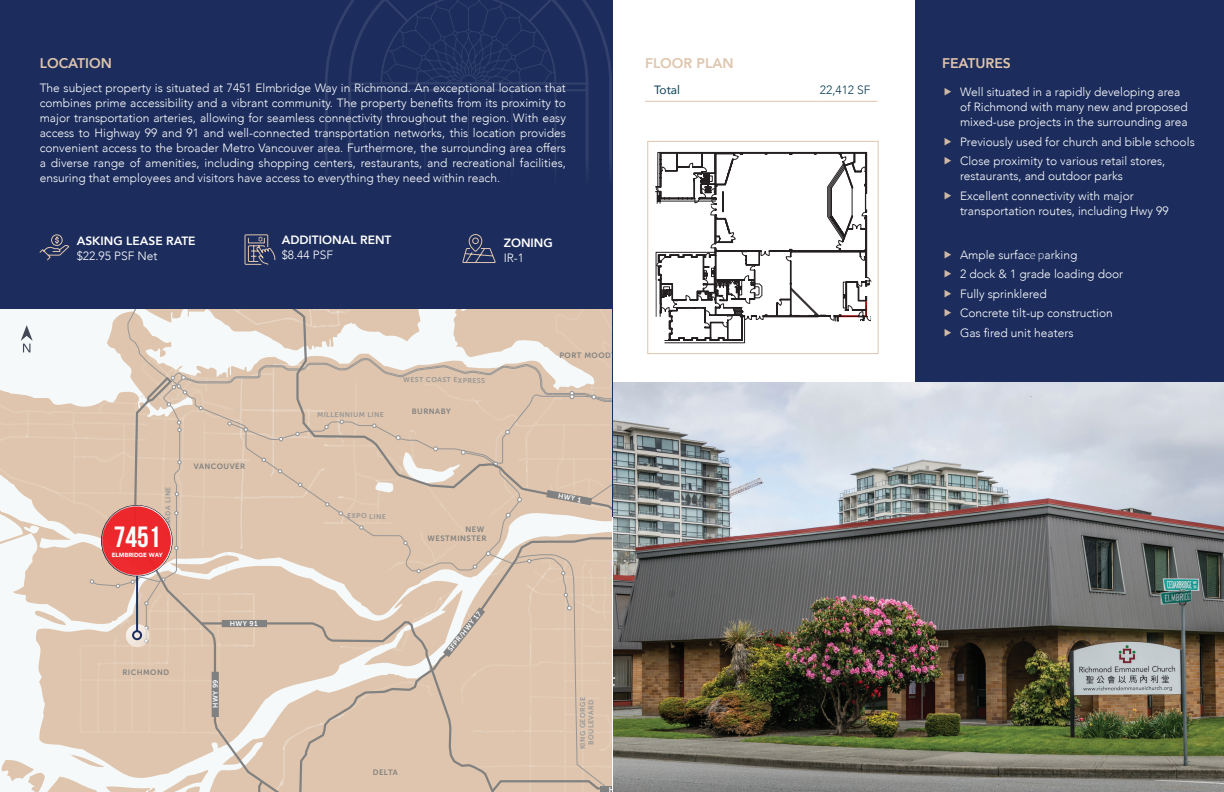
<style>
.page{position:relative;width:1224px;height:792px;background:#fff}
.page>*{position:absolute;margin:0;border:0;box-sizing:border-box;transform-origin:0 0}
.t1{font:700 40.2px "Bebas Neue";color:#fff}
.t2{font:700 29.3px "Bebas Neue";color:#fff}
.t3{font:800 14px "Avenir";color:#dfc5ad}
.t4{font:300 12px/15px "Avenir";color:#fff}
.t5{font:800 12px "Avenir";color:#fff}
.t6{font:300 12px "Avenir";color:#093d50}
.t7{font:12px "Avenir";color:#093d50}
.t8{font:7.8px/9.3px "Museo Sans 700";letter-spacing:.055em;color:#808180;text-align:right}
.t9{font:7px/8.4px "Museo Sans 700";letter-spacing:.055em;color:#969696;text-align:center}
.t10{font:7px "Museo Sans 700";letter-spacing:.055em;color:#fff}
.t11{font:900 6px "Avenir";color:#fff}
.s1{font-family:"Source Sans Pro"}
</style>
<div class="page">
<div style="left:0;top:0;width:613px;height:310px;background:#1c2d5d"></div>
<div style="left:916px;top:0;width:308px;height:396px;background:#1c2d5d"></div>
<svg style="left:325px;top:0;width:287px;height:171px"></svg>
<div style="left:0;top:192px;width:613px;height:325px;background:#1c2d5d"></div>
<svg style="left:39px;top:234px;width:31px;height:27px"></svg>
<svg style="left:244px;top:234px;width:32px;height:31px"></svg>
<hr style="left:645px;top:101px;width:175px;height:1px;background:#dfc5ad">
<hr style="left:820px;top:101px;width:58px;height:1px;background:#dfc5ad">
<div style="left:469px;top:234px;width:13px;height:18px;border:1px solid #dfc5ad;border-radius:6px"></div>
<div style="left:472px;top:238px;width:7px;height:6px;border:1px solid #dfc5ad;border-radius:50%"></div>
<svg style="left:462px;top:248px;width:34px;height:15px"></svg>
<div style="left:647px;top:141px;width:232px;height:213px;border:1px solid #dfc5ad"></div>
<svg style="left:657px;top:152px;width:215px;height:192px"></svg>
<svg style="left:656px;top:155px;width:214px;height:185px"></svg>
<svg style="left:0;top:310px;width:612px;height:482px;background:#e1cbb8"></svg>
<hr style="left:136px;top:576px;width:2px;height:55px;background:#1d2d5e">
<div style="left:132px;top:630px;width:10px;height:10px;border:2px solid #1d2d5e;border-radius:50%"></div>
<img style="left:614px;top:383px;width:610px;height:409px">
<p class="t3" style="left:40px;top:52px;width:74px">LOCATION</p>
<p class="t4" style="left:40px;top:80px;width:528px;text-align:justify">The subject property is situated at 7451 Elmbridge Way in Richmond. An exceptional location that combines prime accessibility and a vibrant community. The property benefits from its proximity to major transportation arteries, allowing for seamless connectivity throughout the region. With easy access to Highway 99 and 91 and well-connected transportation networks, this location provides convenient access to the broader Metro Vancouver area. Furthermore, the surrounding area offers a diverse range of amenities, including shopping centers, restaurants, and recreational facilities, ensuring that employees and visitors have access to everything they need within reach.</p>
<p class="t5" style="left:77px;top:231px;width:120px">ASKING LEASE RATE</p>
<p class="t4" style="left:77px;top:248px;width:82px">$22.95 PSF Net</p>
<p class="t5" style="left:282px;top:230px;width:111px">ADDITIONAL RENT</p>
<p class="t4" style="left:282px;top:247px;width:53px">$8.44 PSF</p>
<p class="t5" style="left:504px;top:233px;width:51px">ZONING</p>
<p class="t4" style="left:504px;top:250px;width:22px">IR-1</p>
<p class="t3" style="left:645px;top:52px;width:90px">FLOOR PLAN</p>
<p class="t7" style="left:654px;top:80px;width:28px">Total</p>
<p class="t6" style="left:820px;top:83px;width:52px">22,412 SF</p>
<p class="t9" style="left:164px;top:537px;width:52px;rotate:-90deg">CANADA LINE</p>
<h1 class="t1" style="left:103px;top:502px;width:65px">7600</h1>
<h2 class="t2" style="left:114px;top:521px;width:48px">7451</h2>
<p class="t11" style="left:112px;top:550px;width:52px">ELMBRIDGE WAY</p>
<p class="t8" style="left:122px;top:668px;width:48px">RICHMOND</p>
<p class="t8" style="left:194px;top:462px;width:53px">VANCOUVER</p>
<p class="t9" style="left:317px;top:410px;width:68px;rotate:1deg">MILLENNIUM LINE</p>
<p class="t9" style="left:403px;top:375px;width:83px;rotate:1deg">WEST COAST EXPRESS</p>
<p class="t8" style="left:412px;top:406px;width:40px">BURNABY</p>
<p class="t9" style="left:347px;top:512px;width:40px;rotate:1deg">EXPO LINE</p>
<p class="t8" style="left:428px;top:525px;width:60px">NEW<br>WESTMINSTER</p>
<p class="t10" style="left:211px;top:708px;width:30px;rotate:-90deg">HWY 99</p>
<p class="t10" style="left:230px;top:620px;width:30px">HWY 91</p>
<p class="t10" style="left:446px;top:648px;width:51px;rotate:-51deg">SFPR/HWY 17</p>
<p class="t8" style="left:373px;top:768px;width:26px">DELTA</p>
<p class="t8" style="left:559px;top:351px;width:58px">PORT MOODY</p>
<p class="t10" style="left:559px;top:492px;width:25px;rotate:11deg">HWY 1</p>
<p class="t9" style="left:578px;top:749px;width:54px;rotate:-90deg">KING GEORGE<br>BOULEVARD</p>
<p class="t3" style="left:942px;top:52px;width:70px">FEATURES</p>
<p class="t4" style="left:960px;top:85px;width:229px">Well situated in a rapidly developing area of Richmond with many new and proposed mixed-use projects in the surrounding area</p>
<p class="t4" style="left:960px;top:132px;width:236px;line-height:19.5px">Previously used for church and bible schools<br>Close proximity to various retail stores,</p>
<p class="t4" style="left:960px;top:167px;width:175px;line-height:19.5px">restaurants, and outdoor parks<br>Excellent connectivity with major</p>
<p class="t4" style="left:960px;top:203px;width:210px">transportation routes, including Hwy 99</p>
<p class="t4" style="left:960px;top:245px;width:165px;line-height:19.5px">Ample surfac<span class="s1">e p</span>arking<br>2 dock &amp; 1 grade loading door<br>Fully sprinklered<br>Concrete tilt-up construction<br>Gas fired unit heaters</p>
</div>
